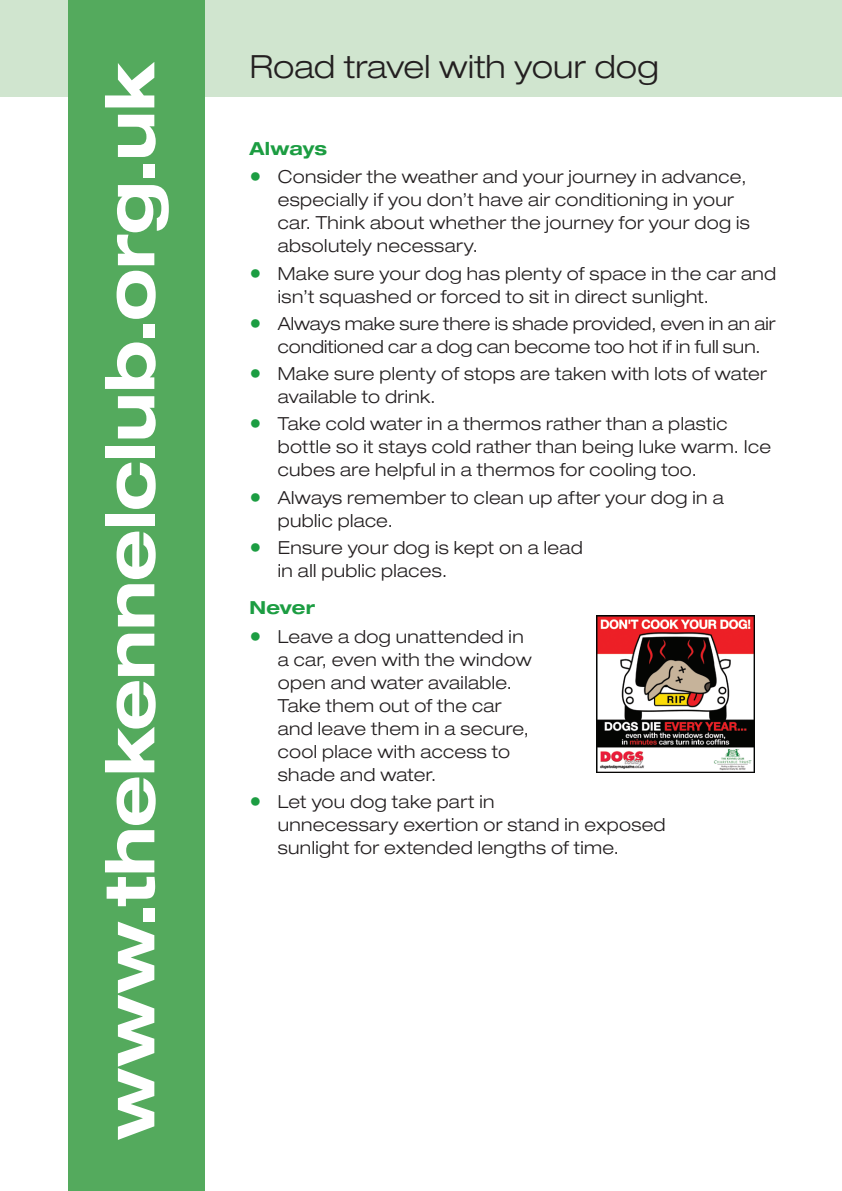
<style>
.page{position:relative;width:842px;height:1191px;background:#fff}
.page>*{position:absolute;margin:0;border:0;box-sizing:border-box;transform-origin:0 0}
.Side_page_url{font:700 expanded 68px "Helvetica Neue LT Std";letter-spacing:-.015em;color:#fff}
.Section_heading{font:300 expanded 32px "Helvetica Neue LT Std";color:#231f20}
.t1{font:300 expanded 18px/23px "Helvetica Neue LT Std";letter-spacing:.02em;color:#231f20}
.t2{font:300 expanded 18px/23px "Helvetica Neue LT Std";color:#231f20}
.Subheading{font:700 expanded 18px "Helvetica Neue LT Std";letter-spacing:.01em;color:#1c9d42}
.s1{font-weight:700;font-stretch:normal;font-size:24px;color:#1c9d42}
</style>
<div class="page">
<div style="left:0;top:0;width:842px;height:96px;background:#d0e5cf"></div>
<div style="left:68px;top:6px;width:136px;height:1185px;background:#54aa5d"></div>
<img style="left:597px;top:615px;width:157px;height:158px">
<p class="Side_page_url" style="left:87px;top:1140px;width:1079px;rotate:-90deg">www.thekennelclub.org.uk</p>
<p class="Section_heading" style="left:249px;top:48px;width:411px">Road travel with your dog</p>
<p class="Subheading" style="left:249px;top:137px;width:79px">Always</p>
<p class="t1" style="left:278px;top:165px;width:473px;text-indent:-28px"><span class="s1">•</span> Consider the weather and your journey in advance, especially if you don’t have air conditioning in your car. Think about whether the journey for your dog is absolutely necessary.</p>
<p class="t1" style="left:278px;top:261px;width:500px;text-indent:-28px"><span class="s1">•</span> Make sure your dog has plenty of space in the car and isn’t squashed or forced to sit in direct sunlight.</p>
<p class="t2" style="left:278px;top:312px;width:499px;text-indent:-28px"><span class="s1">•</span> Always make sure there is shade provided, even in an air conditioned car a dog can become too hot if in full sun.</p>
<p class="t1" style="left:278px;top:362px;width:490px;text-indent:-28px"><span class="s1">•</span> Make sure plenty of stops are taken with lots of water available to drink.</p>
<p class="t1" style="left:278px;top:412px;width:495px;text-indent:-28px"><span class="s1">•</span> Take cold water in a thermos rather than a plastic bottle so it stays cold rather than being luke warm. Ice cubes are helpful in a thermos for cooling too.</p>
<p class="t1" style="left:278px;top:485px;width:447px;text-indent:-28px"><span class="s1">•</span> Always remember to clean up after your dog in a public place.</p>
<p class="t1" style="left:278px;top:536px;width:306px;text-indent:-28px"><span class="s1">•</span> Ensure your dog is kept on a lead in all public places.</p>
<p class="Subheading" style="left:249px;top:596px;width:67px">Never</p>
<p class="t1" style="left:278px;top:625px;width:255px;text-indent:-28px"><span class="s1">•</span> Leave a dog unattended in a car, even with the window open and water available.<br>Take them out of the car and leave them in a secure, cool place with access to shade and water.</p>
<p class="t1" style="left:278px;top:790px;width:389px;text-indent:-28px"><span class="s1">•</span> Let you dog take part in<br>unnecessary exertion or stand in exposed sunlight for extended lengths of time.</p>
</div>
